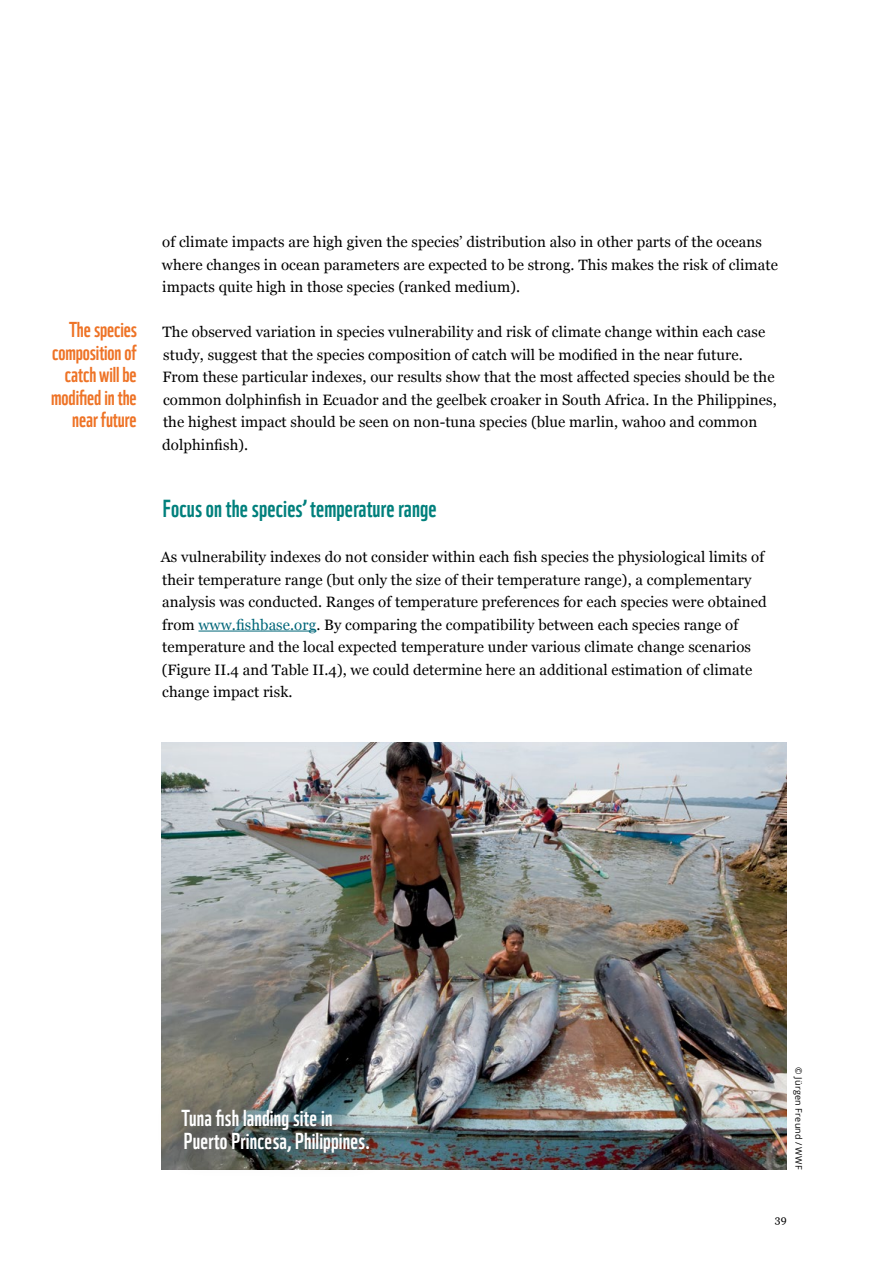
<style>
.page{position:relative;width:893px;height:1263px;background:#fff}
.page>*{position:absolute;margin:0;border:0;box-sizing:border-box;transform-origin:0 0}
.t1{font:24px "WWF";letter-spacing:.005em;color:#00807c}
.t2{font:22.5px/22.5px "WWF";letter-spacing:.005em;color:#fff}
.t3{font:21px/22.5px "WWF";letter-spacing:-.005em;color:#ee7326;text-align:right}
.t4{font:15px/22.5px "Georgia";letter-spacing:.005em;color:#000}
.t5{font:10.5px "Georgia";color:#000}
.t6{font:9px "Open Sans";letter-spacing:.035em;color:#000}
.s1{color:#006679}
</style>
<div class="page">
<hr style="left:198px;top:631px;width:118px;height:1px;background:#006679">
<img style="left:162px;top:742px;width:625px;height:427px">
<div style="left:152px;top:1079px;width:247px;height:103px;background:#000;opacity:.15"></div>
<h3 class="t3" style="left:51px;top:316px;width:87px">The species composition of catch will be modified in the near future</h3>
<p class="t4" style="left:162px;top:230px;width:617px">of climate impacts are high given the species’ distribution also in other parts of the oceans where changes in ocean parameters are expected to be strong. This makes the risk of climate impacts quite high in those species (ranked medium).</p>
<p class="t4" style="left:162px;top:320px;width:616px">The observed variation in species vulnerability and risk of climate change within each case study, suggest that the species composition of catch will be modified in the near future.<br>From these particular indexes, our results show that the most affected species should be the common dolphinfish in Ecuador and the geelbek croaker in South Africa. In the Philippines, the highest impact should be seen on non-tuna species (blue marlin, wahoo and common dolphinfish).</p>
<h1 class="t1" style="left:163px;top:490px;width:275px">Focus on the species’ temperature range</h1>
<p class="t4" style="left:161px;top:545px;width:607px">As vulnerability indexes do not consider within each fish species the physiological limits of their temperature range (but only the size of their temperature range), a complementary analysis was conducted. Ranges of temperature preferences for each species were obtained from <span class="s1">www.fishbase.org</span>. By comparing the compatibility between each species range of temperature and the local expected temperature under various climate change scenarios (Figure II.4 and Table II.4), we could determine here an additional estimation of climate change impact risk.</p>
<h2 class="t2" style="left:182px;top:1104px;width:191px">Tuna fish landing site in<br>Puerto Princesa, Philippines.</h2>
<p class="t6" style="left:805px;top:1067px;width:104px;rotate:90deg">© Jürgen Freund / WWF</p>
<p class="t5" style="left:775px;top:1211px;width:13px">39</p>
</div>
